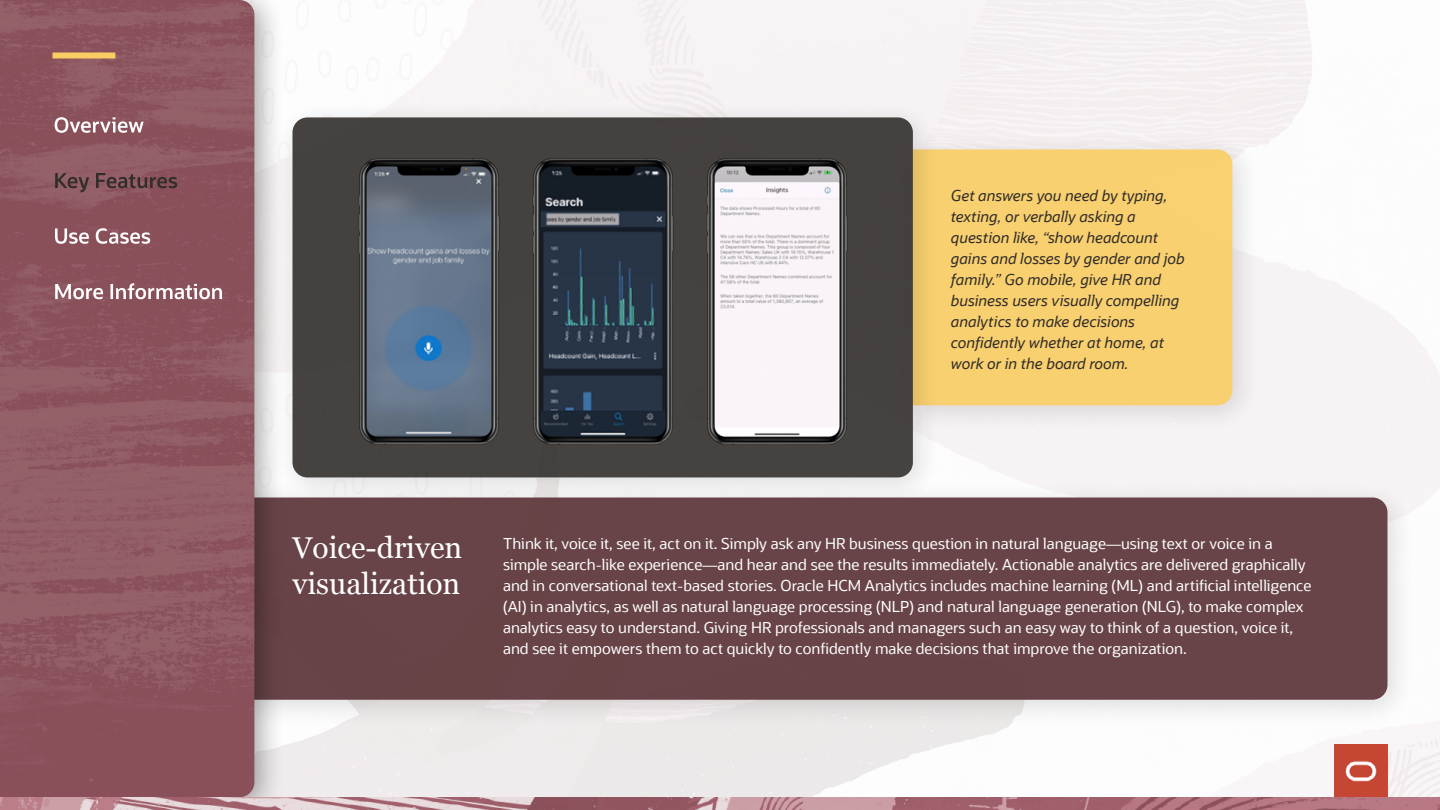
<style>
.page{position:relative;width:1440px;height:810px;background:#fff}
.page>*{position:absolute;margin:0;border:0;box-sizing:border-box;transform-origin:0 0}
.t1{font:30px/36px "Georgia";color:#fff}
.t2{font:15px/21px "Oracle Sans";color:#fff}
.t3{font:italic 15px/21px "Oracle Sans";color:#312d2a}
</style>
<div class="page">
<img style="left:285px;top:0;width:1155px;height:797px">
<img style="left:1335px;top:745px;width:53px;height:52px">
<div style="left:220px;top:477px;width:1198px;height:253px;background:#000;opacity:.15"></div>
<div style="left:285px;top:498px;width:1103px;height:202px;background:#684448"></div>
<div style="left:0;top:0;width:285px;height:810px;background:#000;opacity:.35"></div>
<img style="left:0;top:0;width:254px;height:797px">
<div style="left:52px;top:52px;width:63px;height:6px;background:#facd62"></div>
<div style="left:893px;top:129px;width:370px;height:307px;background:#000;opacity:.15"></div>
<div style="left:944px;top:149px;width:288px;height:256px;background:#f9d070"></div>
<div style="left:272px;top:97px;width:672px;height:411px;background:#000;opacity:.15"></div>
<div style="left:292px;top:117px;width:621px;height:360px;background:#45413e;border-radius:15px"></div>
<img style="left:0;top:797px;width:1440px;height:13px">
<svg style="left:55px;top:173px;width:122px;height:20px;background:#754d53"></svg>
<svg style="left:55px;top:228px;width:95px;height:16px"></svg>
<svg style="left:55px;top:283px;width:167px;height:16px"></svg>
<svg style="left:55px;top:117px;width:89px;height:16px"></svg>
<img style="left:358px;top:158px;width:142px;height:287px">
<img style="left:532px;top:158px;width:142px;height:287px">
<img style="left:706px;top:158px;width:142px;height:287px">
<p class="t3" style="left:951px;top:185px;width:235px">Get answers you need by typing, texting, or verbally asking a question like, “show headcount gains and losses by gender and job family.” Go mobile, give HR and business users visually compelling analytics to make decisions confidently whether at home, at work or in the board room.</p>
<p class="t1" style="left:292px;top:529px;width:171px">Voice-driven visualization</p>
<p class="t2" style="left:503px;top:533px;width:810px">Think it, voice it, see it, act on it. Simply ask any HR business question in natural language—using text or voice in a simple search-like experience—and hear and see the results immediately. Actionable analytics are delivered graphically and in conversational text-based stories. Oracle HCM Analytics includes machine learning (ML) and artificial intelligence (AI) in analytics, as well as natural language processing (NLP) and natural language generation (NLG), to make complex analytics easy to understand. Giving HR professionals and managers such an easy way to think of a question, voice it, and see it empowers them to act quickly to confidently make decisions that improve the organization.</p>
</div>
